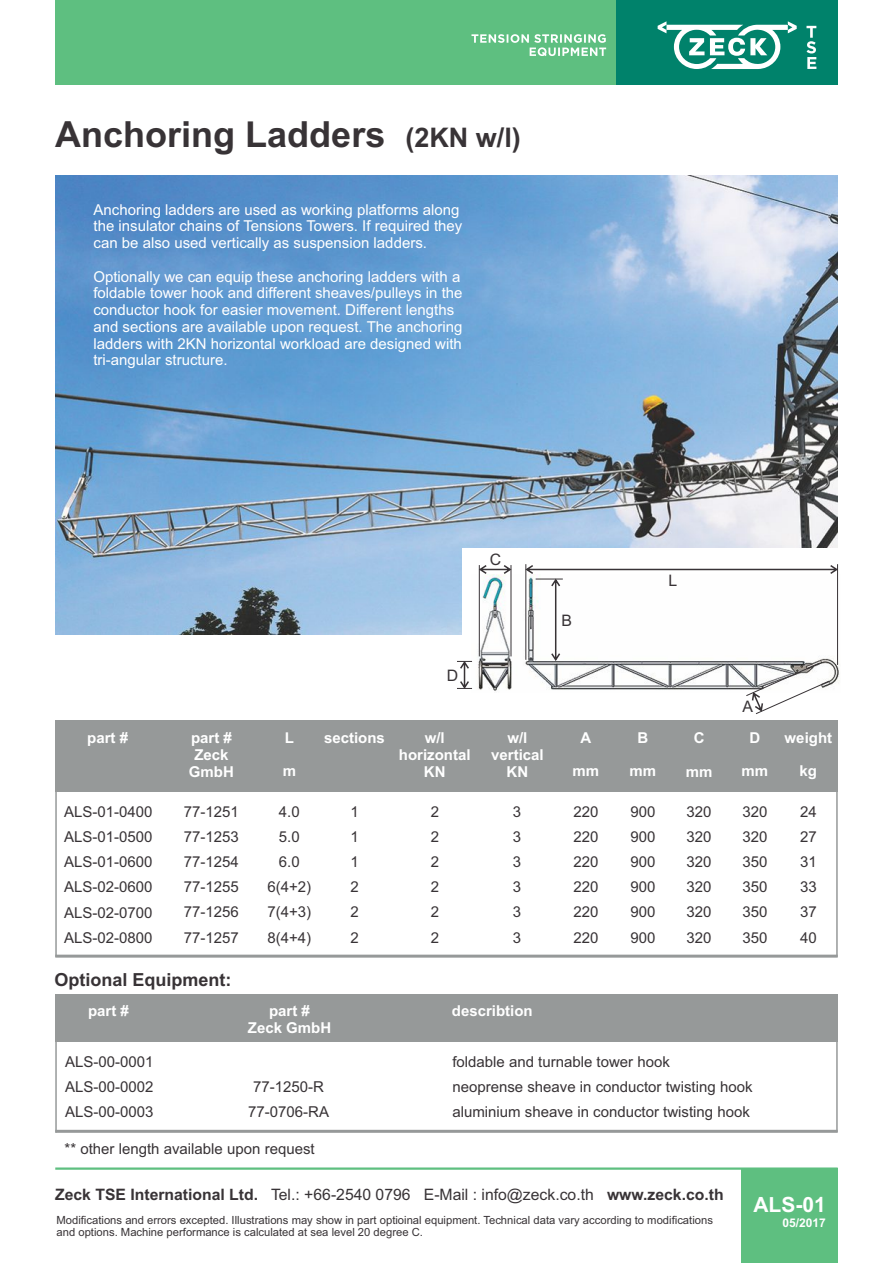
<style>
.page{position:relative;width:893px;height:1263px;background:#fff}
.page>*{position:absolute;margin:0;border:0;box-sizing:border-box;transform-origin:0 0}
.t1{font:700 36px "Arial";color:#383336}
.t2{font:700 21px "Arial";color:#fff}
.t3{font:700 18px "Arial";color:#383336}
.t4{font:15.9px "Arial";color:#383336}
.t5{font:15.75px "Arial";color:#383336}
.t6{font:15px/25.2px "Arial";color:#383336;text-align:justify}
.t7{font:15px/16.8px "Arial";color:#fff}
.t8{font:700 15px/16.8px "Arial";color:#fff;text-align:center}
.t9{font:700 12px "Arial";color:#fff}
.t10{font:11.25px/12.6px "Arial";color:#383336}
.s1{font-size:27px}
.s2{font-weight:700}
</style>
<div class="page">
<img style="left:55px;top:175px;width:783px;height:459px">
<div style="left:55px;top:994px;width:783px;height:48px;background:#969999"></div>
<hr style="left:55px;top:1130px;width:783px;height:3px;background:#969999">
<div style="left:55px;top:720px;width:783px;height:71px;background:#969999"></div>
<hr style="left:55px;top:955px;width:783px;height:3px;background:#969999">
<div style="left:462px;top:548px;width:376px;height:93px;background:#fff"></div>
<img style="left:471px;top:574px;width:368px;height:117px">
<hr style="left:479px;top:565px;width:1px;height:91px;background:#383336">
<hr style="left:511px;top:565px;width:1px;height:91px;background:#383336">
<svg style="left:479px;top:565px;width:32px;height:9px"></svg>
<svg style="left:457px;top:661px;width:15px;height:28px"></svg>
<hr style="left:525px;top:564px;width:1px;height:96px;background:#383336">
<hr style="left:837px;top:564px;width:1px;height:101px;background:#383336">
<svg style="left:525px;top:565px;width:313px;height:149px"></svg>
<hr style="left:55px;top:1167px;width:783px;height:3px;background:#5ebf80">
<div style="left:741px;top:1168px;width:97px;height:95px;background:#5ebf80"></div>
<hr style="left:55px;top:791px;width:2px;height:166px;background:#969999">
<hr style="left:55px;top:1041px;width:2px;height:91px;background:#969999">
<hr style="left:836px;top:791px;width:2px;height:166px;background:#969999">
<hr style="left:836px;top:1040px;width:2px;height:92px;background:#969999">
<div style="left:55px;top:0;width:562px;height:85px;background:#5ebf80"></div>
<div style="left:617px;top:0;width:221px;height:85px;background:#00826b"></div>
<svg style="left:471px;top:34px;width:135px;height:22px"></svg>
<svg style="left:806px;top:26px;width:10px;height:43px"></svg>
<svg style="left:658px;top:21px;width:139px;height:48px"></svg>
<h1 class="t1" style="left:55px;top:120px;width:467px">Anchoring Ladders <span class="s1">(2KN w/l)</span></h1>
<p class="t7" style="left:93px;top:202px;width:370px">Anchoring ladders are used as working platforms along the insulator chains of Tensions Towers. If required they can be also used vertically as suspension ladders.</p>
<p class="t7" style="left:93px;top:269px;width:371px">Optionally we can equip these anchoring ladders with a foldable tower hook and different sheaves/pulleys in the conductor hook for easier movement. Different lengths and sections are available upon request. The anchoring ladders with 2KN horizontal workload are designed with tri-angular structure.</p>
<p class="t8" style="left:87px;top:731px;width:42px">part #</p>
<p class="t8" style="left:189px;top:731px;width:46px">part #<br>Zeck<br>GmbH</p>
<p class="t8" style="left:285px;top:730px;width:11px">L</p>
<p class="t8" style="left:283px;top:764px;width:15px">m</p>
<p class="t4" style="left:490px;top:553px;width:13px">C</p>
<p class="t4" style="left:447px;top:670px;width:13px">D</p>
<p class="t4" style="left:561px;top:615px;width:12px">B</p>
<p class="t8" style="left:324px;top:730px;width:62px">sections</p>
<p class="t8" style="left:399px;top:731px;width:73px">w/l horizontal<br>KN</p>
<p class="t8" style="left:491px;top:731px;width:54px">w/l vertical<br>KN</p>
<p class="t8" style="left:580px;top:730px;width:12px">A</p>
<p class="t8" style="left:573px;top:764px;width:28px">mm</p>
<p class="t4" style="left:669px;top:575px;width:10px">L</p>
<p class="t8" style="left:637px;top:730px;width:12px">B</p>
<p class="t8" style="left:630px;top:764px;width:28px">mm</p>
<p class="t8" style="left:694px;top:731px;width:12px">C</p>
<p class="t8" style="left:686px;top:764px;width:28px">mm</p>
<p class="t4" style="left:742px;top:701px;width:12px">A</p>
<p class="t8" style="left:749px;top:730px;width:12px">D</p>
<p class="t8" style="left:741px;top:764px;width:28px">mm</p>
<p class="t8" style="left:785px;top:730px;width:49px">weight</p>
<p class="t8" style="left:800px;top:764px;width:19px">kg</p>
<p class="t6" style="left:64px;top:800px;width:90px">ALS-01-0400<br>ALS-01-0500<br>ALS-01-0600<br>ALS-02-0600<br>ALS-02-0700<br>ALS-02-0800</p>
<p class="t6" style="left:184px;top:800px;width:57px">77-1251<br>77-1253<br>77-1254<br>77-1255<br>77-1256<br>77-1257</p>
<p class="t6" style="left:267px;top:800px;width:45px;text-align:center">4.0<br>5.0<br>6.0<br>6(4+2)<br>7(4+3)<br>8(4+4)</p>
<p class="t6" style="left:350px;top:800px;width:10px">1<br>1<br>1<br>2<br>2<br>2</p>
<p class="t6" style="left:431px;top:800px;width:10px">2<br>2<br>2<br>2<br>2<br>2</p>
<p class="t6" style="left:513px;top:800px;width:10px">3<br>3<br>3<br>3<br>3<br>3</p>
<p class="t6" style="left:573px;top:800px;width:27px">220<br>220<br>220<br>220<br>220<br>220</p>
<p class="t6" style="left:630px;top:800px;width:27px">900<br>900<br>900<br>900<br>900<br>900</p>
<p class="t6" style="left:687px;top:800px;width:27px">320<br>320<br>320<br>320<br>320<br>320</p>
<p class="t6" style="left:742px;top:800px;width:27px">320<br>320<br>350<br>350<br>350<br>350</p>
<p class="t6" style="left:800px;top:800px;width:18px">24<br>27<br>31<br>33<br>37<br>40</p>
<p class="t3" style="left:54px;top:973px;width:179px">Optional Equipment:</p>
<p class="t8" style="left:88px;top:1004px;width:42px">part #</p>
<p class="t8" style="left:248px;top:1004px;width:85px">part #<br>Zeck GmbH</p>
<p class="t8" style="left:452px;top:1004px;width:82px">describtion</p>
<p class="t6" style="left:65px;top:1050px;width:90px">ALS-00-0001<br>ALS-00-0002<br>ALS-00-0003</p>
<p class="t6" style="left:452px;top:1050px;width:302px;text-align:left">foldable and turnable tower hook<br>neoprense sheave in conductor twisting hook aluminium sheave in conductor twisting hook</p>
<p class="t6" style="left:248px;top:1075px;width:82px;text-align:center">77-1250-R<br>77-0706-RA</p>
<p class="t6" style="left:65px;top:1137px;width:252px">** other length available upon request</p>
<p class="t5" style="left:55px;top:1188px;width:670px"><span class="s2">Zeck TSE International Ltd.</span> Tel.: +66-2540 0796 E-Mail : info@zeck.co.th <span class="s2">www.zeck.co.th</span></p>
<p class="t10" style="left:57px;top:1214px;width:658px">Modifications and errors excepted. Illustrations may show in part optioinal equipment. Technical data vary according to modifications and options. Machine performance is calculated at sea level 20 degree C.</p>
<h2 class="t2" style="left:753px;top:1196px;width:74px">ALS-01</h2>
<p class="t9" style="left:782px;top:1218px;width:45px">05/2017</p>
</div>
